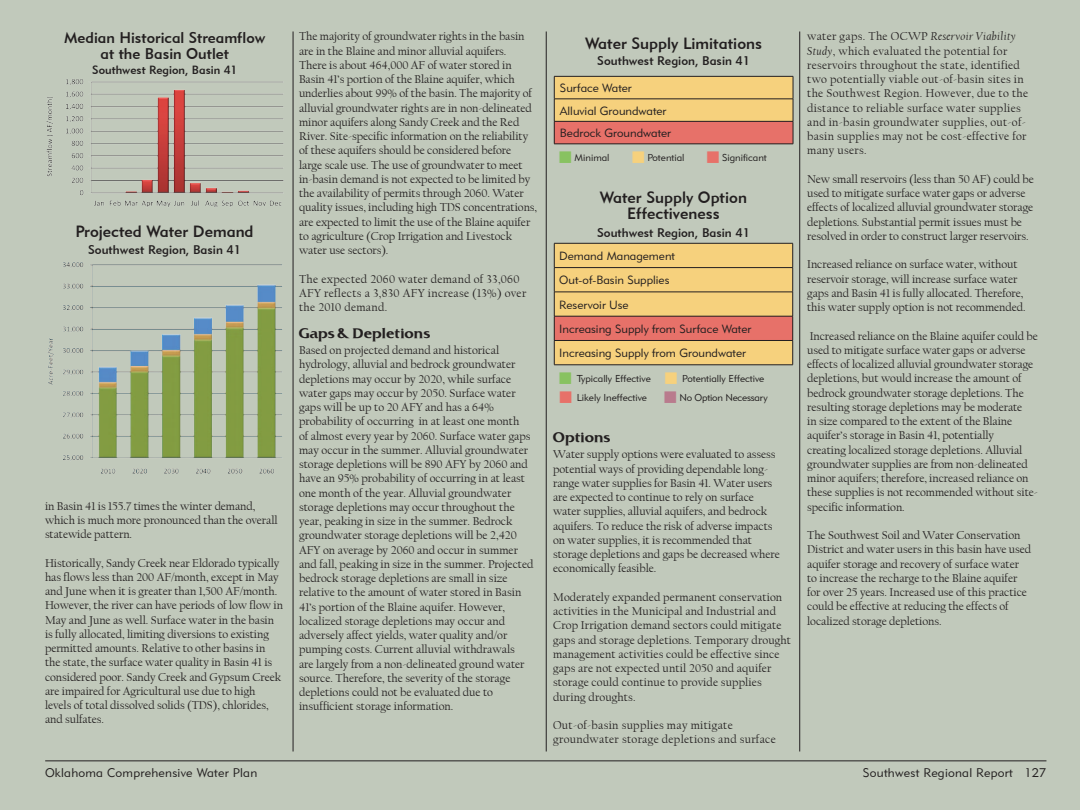
<style>
.page{position:relative;width:1080px;height:810px;background:#c1c9bb}
.page>*{position:absolute;margin:0;border:0;box-sizing:border-box;transform-origin:0 0}
.Regional_Figure_Titl{font:16.25px "Geometric 415 BT Medium A";color:#231f20}
.FIGURE_TITLE{font:16.25px/16.2px "Geometric 415 BT Medium A";color:#231f20;text-align:center}
.FIGURE_TITLE-2{font:15.5px "Geometric 415 BT Medium A";color:#231f20}
.Heading_2{font:13.75px "Dispando";letter-spacing:.01em;color:#231f20}
.REGION_BASIN__FIGURE{font:12.5px "Geometric 415 BT Medium A";color:#231f20}
.t1{font:12.5px "Geometric 415 BT Lite A";letter-spacing:.02em;color:#231f20}
.BODY{font:11.88px/14.2px "Californian FB";letter-spacing:-.005em;color:#231f20}
.BODY-2{font:11.88px/14.2px "Californian FB";letter-spacing:.025em;color:#231f20}
.D___A_BODY{font:11.88px "Geometric 415 BT Lite A";color:#231f20}
.D___A_body__CREAM_BO{font:11.88px "Geometric 415 BT Lite A";color:#231f20}
.REGION_BASIN__FIGURE-2{font:11.88px "Geometric 415 BT Medium A";color:#231f20}
.t2{font:10px "Geometric 415 BT Lite A";color:#231f20}
.t3{font:10px "Geometric 415 BT Lite A";letter-spacing:-.02em;color:#231f20}
.s1{color:#88c261}
.s2{color:#f6d17d}
.s3{color:#e77169}
.s4{color:#b97b8d}
.s5{font-style:italic}
</style>
<div class="page">
<hr style="left:45px;top:761px;width:1001px;height:1px;background:#231f20">
<hr style="left:293px;top:32px;width:1px;height:720px;background:#231f20">
<hr style="left:546px;top:32px;width:1px;height:720px;background:#231f20">
<hr style="left:800px;top:32px;width:1px;height:720px;background:#231f20">
<svg style="left:554px;top:243px;width:240px;height:122px;background:#e7b574"></svg>
<hr style="left:554px;top:365px;width:239px;height:1px;background:#231f20">
<svg style="left:554px;top:76px;width:240px;height:68px;background:#e3a770"></svg>
<hr style="left:554px;top:144px;width:239px;height:1px;background:#231f20">
<img style="left:46px;top:79px;width:238px;height:128px">
<img style="left:48px;top:262px;width:234px;height:212px">
<p class="FIGURE_TITLE-2" style="left:64px;top:28px;width:203px">Median Historical Streamflow</p>
<p class="FIGURE_TITLE-2" style="left:101px;top:44px;width:130px">at the Basin Outlet</p>
<p class="REGION_BASIN__FIGURE-2" style="left:92px;top:63px;width:147px">Southwest Region, Basin 41</p>
<p class="Regional_Figure_Titl" style="left:75px;top:222px;width:180px">Projected Water Demand</p>
<p class="REGION_BASIN__FIGURE" style="left:88px;top:242px;width:154px">Southwest Region, Basin 41</p>
<p class="BODY" style="left:45px;top:499px;width:234px">in Basin 41 is 155.7 times the winter demand, which is much more pronounced than the overall statewide pattern.</p>
<p class="BODY" style="left:45px;top:556px;width:240px">Historically, Sandy Creek near Eldorado typically has flows less than 200 AF/month, except in May and June when it is greater than 1,500 AF/month.<br>However, the river can have periods of low flow in May and June as well. Surface water in the basin is fully allocated, limiting diversions to existing permitted amounts. Relative to other basins in the state, the surface water quality in Basin 41 is considered poor. Sandy Creek and Gypsum Creek are impaired for Agricultural use due to high levels of total dissolved solids (TDS), chlorides, and sulfates.</p>
<p class="BODY" style="left:299px;top:30px;width:240px">The majority of groundwater rights in the basin are in the Blaine and minor alluvial aquifers.<br>There is about 464,000 AF of water stored in Basin 41’s portion of the Blaine aquifer, which underlies about 99% of the basin. The majority of alluvial groundwater rights are in non-delineated minor aquifers along Sandy Creek and the Red River. Site-specific information on the reliability of these aquifers should be considered before large scale use. The use of groundwater to meet in-basin demand is not expected to be limited by the availability of permits through 2060. Water quality issues, including high TDS concentrations, are expected to limit the use of the Blaine aquifer to agriculture (Crop Irrigation and Livestock water use sectors).</p>
<p class="BODY-2" style="left:299px;top:272px;width:229px">The expected 2060 water demand of 33,060<br>AFY reflects a 3,830 AFY increase (13%) over the 2010 demand.</p>
<p class="Heading_2" style="left:299px;top:325px;width:133px">Gaps &amp; Depletions</p>
<p class="BODY" style="left:299px;top:343px;width:236px">Based on projected demand and historical hydrology, alluvial and bedrock groundwater depletions may occur by 2020, while surface water gaps may occur by 2050. Surface water gaps will be up to 20 AFY and has a 64% probability of occurring in at least one month<br>of almost every year by 2060. Surface water gaps may occur in the summer. Alluvial groundwater storage depletions will be 890 AFY by 2060 and have an 95% probability of occurring in at least one month of the year. Alluvial groundwater storage depletions may occur throughout the year, peaking in size in the summer. Bedrock groundwater storage depletions will be 2,420<br>AFY on average by 2060 and occur in summer and fall, peaking in size in the summer. Projected bedrock storage depletions are small in size relative to the amount of water stored in Basin 41’s portion of the Blaine aquifer. However, localized storage depletions may occur and adversely affect yields, water quality and/or pumping costs. Current alluvial withdrawals<br>are largely from a non-delineated ground water source. Therefore, the severity of the storage depletions could not be evaluated due to insufficient storage information.</p>
<p class="Regional_Figure_Titl" style="left:585px;top:33px;width:179px">Water Supply Limitations</p>
<p class="REGION_BASIN__FIGURE" style="left:597px;top:53px;width:154px">Southwest Region, Basin 41</p>
<p class="D___A_body__CREAM_BO" style="left:560px;top:81px;width:73px">Surface Water</p>
<p class="D___A_body__CREAM_BO" style="left:560px;top:103px;width:108px">Alluvial Groundwater</p>
<p class="D___A_body__CREAM_BO" style="left:560px;top:126px;width:113px">Bedrock Groundwater</p>
<p class="t2" style="left:559px;top:151px;width:52px"><span class="s1">■</span> Minimal</p>
<p class="t2" style="left:632px;top:151px;width:54px"><span class="s2">■</span> Potential</p>
<p class="t2" style="left:707px;top:151px;width:62px"><span class="s3">■</span> Significant</p>
<p class="FIGURE_TITLE" style="left:600px;top:189px;width:149px">Water Supply Option<br>Effectiveness</p>
<p class="REGION_BASIN__FIGURE" style="left:597px;top:225px;width:154px">Southwest Region, Basin 41</p>
<p class="D___A_BODY" style="left:559px;top:249px;width:117px">Demand Management</p>
<p class="D___A_BODY" style="left:559px;top:273px;width:112px">Out-of-Basin Supplies</p>
<p class="D___A_BODY" style="left:559px;top:297px;width:71px">Reservoir Use</p>
<p class="D___A_BODY" style="left:559px;top:321px;width:193px">Increasing Supply from Surface Water</p>
<p class="D___A_BODY" style="left:559px;top:346px;width:188px">Increasing Supply from Groundwater</p>
<p class="t2" style="left:559px;top:372px;width:207px"><span class="s1">■</span> Typically Effective <span class="s2">■</span> Potentially Effective</p>
<p class="t2" style="left:559px;top:392px;width:89px"><span class="s3">■</span> Likely Ineffective</p>
<p class="t3" style="left:664px;top:392px;width:105px"><span class="s4">■</span> No Option Necessary</p>
<p class="Heading_2" style="left:553px;top:429px;width:59px">Options</p>
<p class="BODY" style="left:553px;top:448px;width:228px">Water supply options were evaluated to assess potential ways of providing dependable long&shy;range water supplies for Basin 41. Water users are expected to continue to rely on surface water supplies, alluvial aquifers, and bedrock aquifers. To reduce the risk of adverse impacts on water supplies, it is recommended that storage depletions and gaps be decreased where economically feasible.</p>
<p class="BODY" style="left:553px;top:590px;width:240px">Moderately expanded permanent conservation activities in the Municipal and Industrial and Crop Irrigation demand sectors could mitigate gaps and storage depletions. Temporary drought management activities could be effective since gaps are not expected until 2050 and aquifer storage could continue to provide supplies during droughts.</p>
<p class="BODY-2" style="left:553px;top:718px;width:224px">Out-of-basin supplies may mitigate groundwater storage depletions and surface</p>
<p class="BODY-2" style="left:807px;top:30px;width:223px">water gaps. The OCWP <span class="s5">Reservoir Viability Study</span>, which evaluated the potential for reservoirs throughout the state, identified two potentially viable out-of-basin sites in the Southwest Region. However, due to the distance to reliable surface water supplies and in-basin groundwater supplies, out-of&shy;basin supplies may not be cost-effective for many users.</p>
<p class="BODY" style="left:807px;top:172px;width:228px">New small reservoirs (less than 50 AF) could be used to mitigate surface water gaps or adverse effects of localized alluvial groundwater storage depletions. Substantial permit issues must be resolved in order to construct larger reservoirs.</p>
<p class="BODY" style="left:807px;top:258px;width:220px">Increased reliance on surface water, without reservoir storage, will increase surface water gaps and Basin 41 is fully allocated. Therefore, this water supply option is not recommended.</p>
<p class="BODY" style="left:807px;top:329px;width:232px">Increased reliance on the Blaine aquifer could be used to mitigate surface water gaps or adverse effects of localized alluvial groundwater storage depletions, but would increase the amount of bedrock groundwater storage depletions. The resulting storage depletions may be moderate<br>in size compared to the extent of the Blaine aquifer’s storage in Basin 41, potentially<br>creating localized storage depletions. Alluvial groundwater supplies are from non-delineated minor aquifers; therefore, increased reliance on these supplies is not recommended without site&shy;specific information.</p>
<p class="BODY" style="left:807px;top:528px;width:226px">The Southwest Soil and Water Conservation District and water users in this basin have used aquifer storage and recovery of surface water to increase the recharge to the Blaine aquifer for over 25 years. Increased use of this practice could be effective at reducing the effects of localized storage depletions.</p>
<p class="t1" style="left:45px;top:765px;width:214px">Oklahoma Comprehensive Water Plan</p>
<p class="t1" style="left:863px;top:765px;width:185px">Southwest Regional Report 127</p>
</div>
